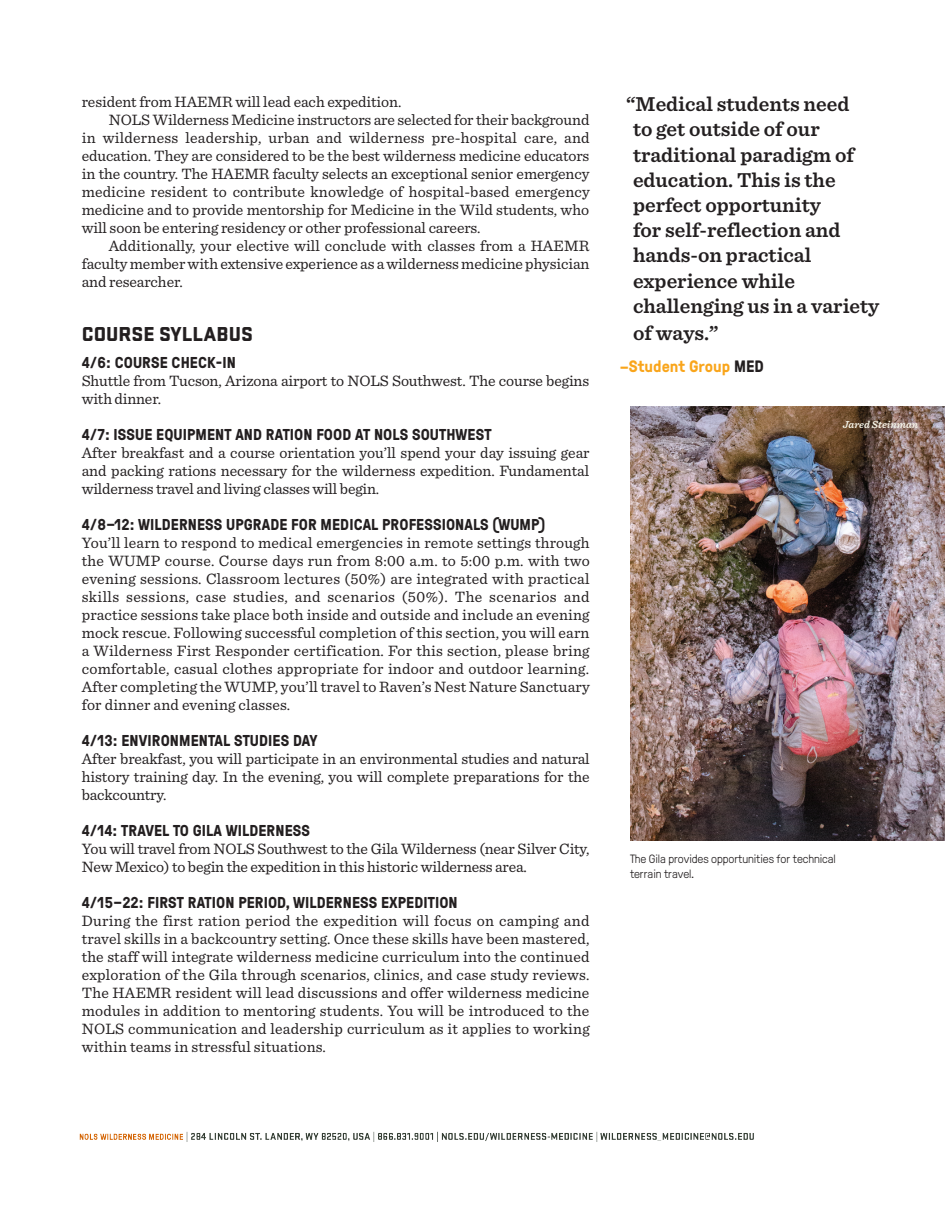
<style>
.page{position:relative;width:945px;height:1215px;background:#fff}
.page>*{position:absolute;margin:0;border:0;box-sizing:border-box;transform-origin:0 0}
.t1{font:600 21px/25.3px "Sentinel";color:#231f20}
.Heading{font:900 21px "Stratum 2";color:#231f20}
.t2{font:700 16.5px "GT Pressura";color:#f9a51b}
.Body_copy{font:15.75px/18px "Sentinel";letter-spacing:-.01em;color:#231f20;text-align:justify}
.Body_copy-2{font:700 15.75px "GT Pressura";letter-spacing:.005em;color:#231f20}
.t3{font:300 12px/14.4px "GT Pressura";letter-spacing:-.01em;color:#231f20}
.Photo_credit{font:italic 600 10.5px "Sentinel";color:#f8f6ea}
.s1{color:#231f20}
</style>
<div class="page">
<img style="left:630px;top:406px;width:315px;height:435px">
<img style="left:79px;top:1131px;width:675px;height:11px">
<p class="Body_copy" style="left:82px;top:92px;width:321px">resident from HAEMR will lead each expedition.</p>
<p class="Body_copy" style="left:82px;top:110px;width:510px;text-indent:27px">NOLS Wilderness Medicine instructors are selected for their background in wilderness leadership, urban and wilderness pre-hospital care, and education. They are considered to be the best wilderness medicine educators in the country. The HAEMR faculty selects an exceptional senior emergency medicine resident to contribute knowledge of hospital-based emergency medicine and to provide mentorship for Medicine in the Wild students, who will soon be entering residency or other professional careers.</p>
<p class="Body_copy" style="left:82px;top:236px;width:509px;text-indent:27px">Additionally, your elective will conclude with classes from a HAEMR faculty member with extensive experience as a wilderness medicine physician and researcher.</p>
<p class="Heading" style="left:82px;top:319px;width:173px">COURSE SYLLABUS</p>
<p class="Body_copy-2" style="left:82px;top:351px;width:156px">4/6: COURSE CHECK-IN</p>
<p class="Body_copy" style="left:82px;top:371px;width:509px">Shuttle from Tucson, Arizona airport to NOLS Southwest. The course begins with dinner.</p>
<p class="Body_copy-2" style="left:82px;top:423px;width:411px">4/7: ISSUE EQUIPMENT AND RATION FOOD AT NOLS SOUTHWEST</p>
<p class="Body_copy" style="left:82px;top:443px;width:509px">After breakfast and a course orientation you’ll spend your day issuing gear and packing rations necessary for the wilderness expedition. Fundamental wilderness travel and living classes will begin.</p>
<p class="Body_copy-2" style="left:82px;top:513px;width:465px">4/8–12: WILDERNESS UPGRADE FOR MEDICAL PROFESSIONALS (WUMP)</p>
<p class="Body_copy" style="left:82px;top:533px;width:510px">You’ll learn to respond to medical emergencies in remote settings through the WUMP course. Course days run from 8:00 a.m. to 5:00 p.m. with two evening sessions. Classroom lectures (50%) are integrated with practical skills sessions, case studies, and scenarios (50%). The scenarios and practice sessions take place both inside and outside and include an evening mock rescue. Following successful completion of this section, you will earn a Wilderness First Responder certification. For this section, please bring comfortable, casual clothes appropriate for indoor and outdoor learning.<br>After completing the WUMP, you’ll travel to Raven’s Nest Nature Sanctuary for dinner and evening classes.</p>
<p class="Body_copy-2" style="left:82px;top:729px;width:237px">4/13: ENVIRONMENTAL STUDIES DAY</p>
<p class="Body_copy" style="left:82px;top:749px;width:510px">After breakfast, you will participate in an environmental studies and natural history training day. In the evening, you will complete preparations for the backcountry.</p>
<p class="Body_copy-2" style="left:82px;top:819px;width:230px">4/14: TRAVEL TO GILA WILDERNESS</p>
<p class="Body_copy" style="left:82px;top:839px;width:509px">You will travel from NOLS Southwest to the Gila Wilderness (near Silver City,<br>New Mexico) to begin the expedition in this historic wilderness area.</p>
<p class="Body_copy-2" style="left:82px;top:891px;width:378px">4/15–22: FIRST RATION PERIOD, WILDERNESS EXPEDITION</p>
<p class="Body_copy" style="left:82px;top:911px;width:510px">During the first ration period the expedition will focus on camping and travel skills in a backcountry setting. Once these skills have been mastered, the staff will integrate wilderness medicine curriculum into the continued exploration of the Gila through scenarios, clinics, and case study reviews.<br>The HAEMR resident will lead discussions and offer wilderness medicine modules in addition to mentoring students. You will be introduced to the NOLS communication and leadership curriculum as it applies to working within teams in stressful situations.</p>
<p class="t1" style="left:633px;top:91px;width:248px;text-indent:-7px">“Medical students need<br>to get outside of our traditional paradigm of education. This is the perfect opportunity<br>for self-reflection and hands-on practical experience while challenging us in a variety of ways.”</p>
<p class="t2" style="left:620px;top:354px;width:146px">–Student Group <span class="s1">MED</span></p>
<p class="Photo_credit" style="left:843px;top:416px;width:77px">Jared Steinman</p>
<p class="t3" style="left:630px;top:851px;width:207px">The Gila provides opportunities for technical terrain travel.</p>
</div>
